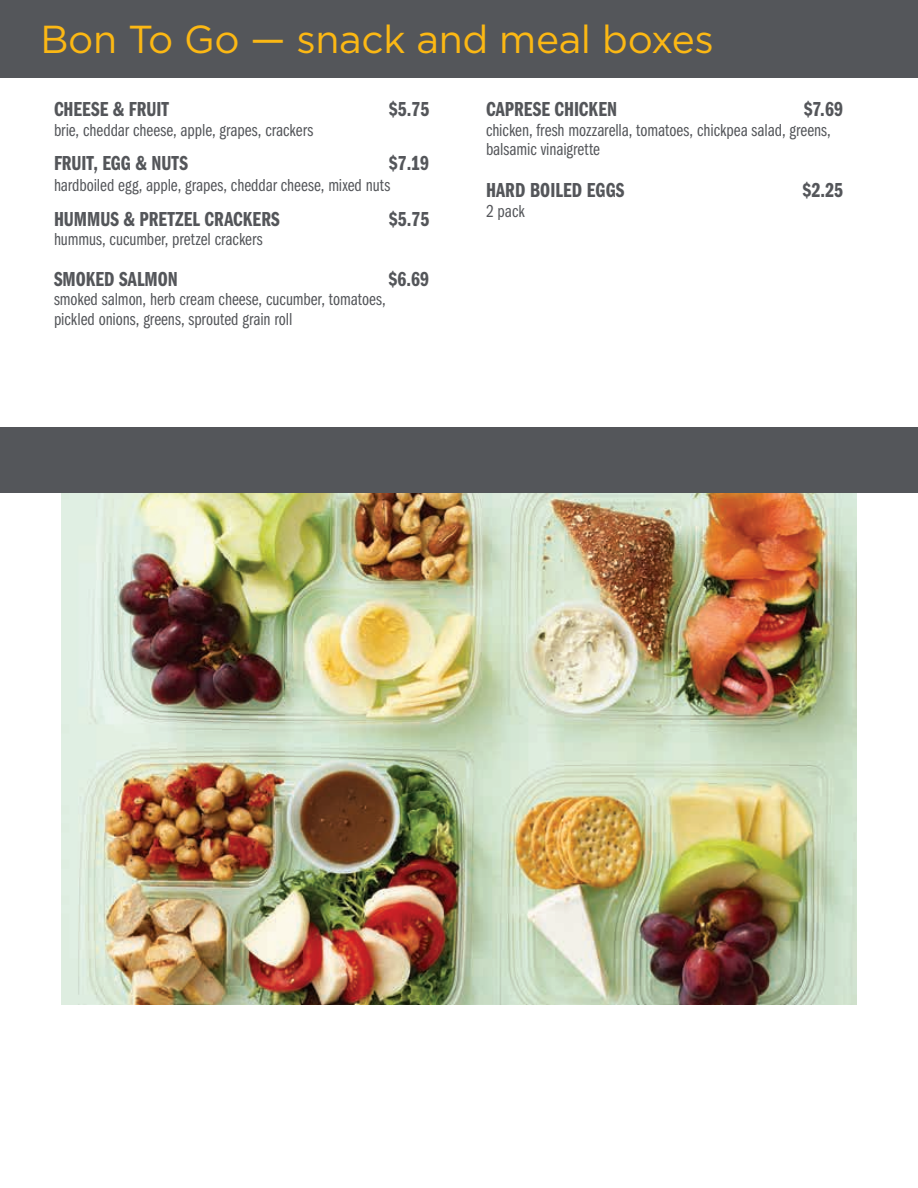
<style>
.page{position:relative;width:918px;height:1188px;background:#fff}
.page>*{position:absolute;margin:0;border:0;box-sizing:border-box;transform-origin:0 0}
.t1{font:39px "Gotham";letter-spacing:-.01em;color:#fcb814}
.t2{font:21px "ITC Franklin Gothic Std Dm Cp";letter-spacing:.005em;color:#54565a}
.t3{font:18px/19.5px "ITC Franklin Gothic Std Bk Cp";color:#54565a}
</style>
<div class="page">
<div style="left:0;top:0;width:918px;height:77px;background:#54565a"></div>
<img style="left:62px;top:492px;width:794px;height:512px">
<div style="left:0;top:427px;width:918px;height:65px;background:#54565a"></div>
<h1 class="t1" style="left:40px;top:14px;width:675px">Bon To Go — snack and meal boxes</h1>
<p class="t2" style="left:54px;top:98px;width:116px">CHEESE &amp; FRUIT</p>
<p class="t2" style="left:389px;top:98px;width:42px">$5.75</p>
<p class="t3" style="left:54px;top:121px;width:261px">brie, cheddar cheese, apple, grapes, crackers</p>
<p class="t2" style="left:54px;top:152px;width:135px">FRUIT, EGG &amp; NUTS</p>
<p class="t2" style="left:389px;top:152px;width:42px">$7.19</p>
<p class="t3" style="left:54px;top:176px;width:338px">hardboiled egg, apple, grapes, cheddar cheese, mixed nuts</p>
<p class="t2" style="left:54px;top:207px;width:227px">HUMMUS &amp; PRETZEL CRACKERS</p>
<p class="t2" style="left:389px;top:207px;width:42px">$5.75</p>
<p class="t3" style="left:54px;top:230px;width:210px">hummus, cucumber, pretzel crackers</p>
<p class="t2" style="left:54px;top:267px;width:125px">SMOKED SALMON</p>
<p class="t2" style="left:389px;top:267px;width:42px">$6.69</p>
<p class="t3" style="left:54px;top:290px;width:333px">smoked salmon, herb cream cheese, cucumber, tomatoes, pickled onions, greens, sprouted grain roll</p>
<p class="t2" style="left:486px;top:98px;width:133px">CAPRESE CHICKEN</p>
<p class="t2" style="left:804px;top:98px;width:41px">$7.69</p>
<p class="t3" style="left:486px;top:121px;width:346px">chicken, fresh mozzarella, tomatoes, chickpea salad, greens, balsamic vinaigrette</p>
<p class="t2" style="left:486px;top:179px;width:140px">HARD BOILED EGGS</p>
<p class="t2" style="left:802px;top:179px;width:42px">$2.25</p>
<p class="t3" style="left:486px;top:202px;width:40px">2 pack</p>
</div>
